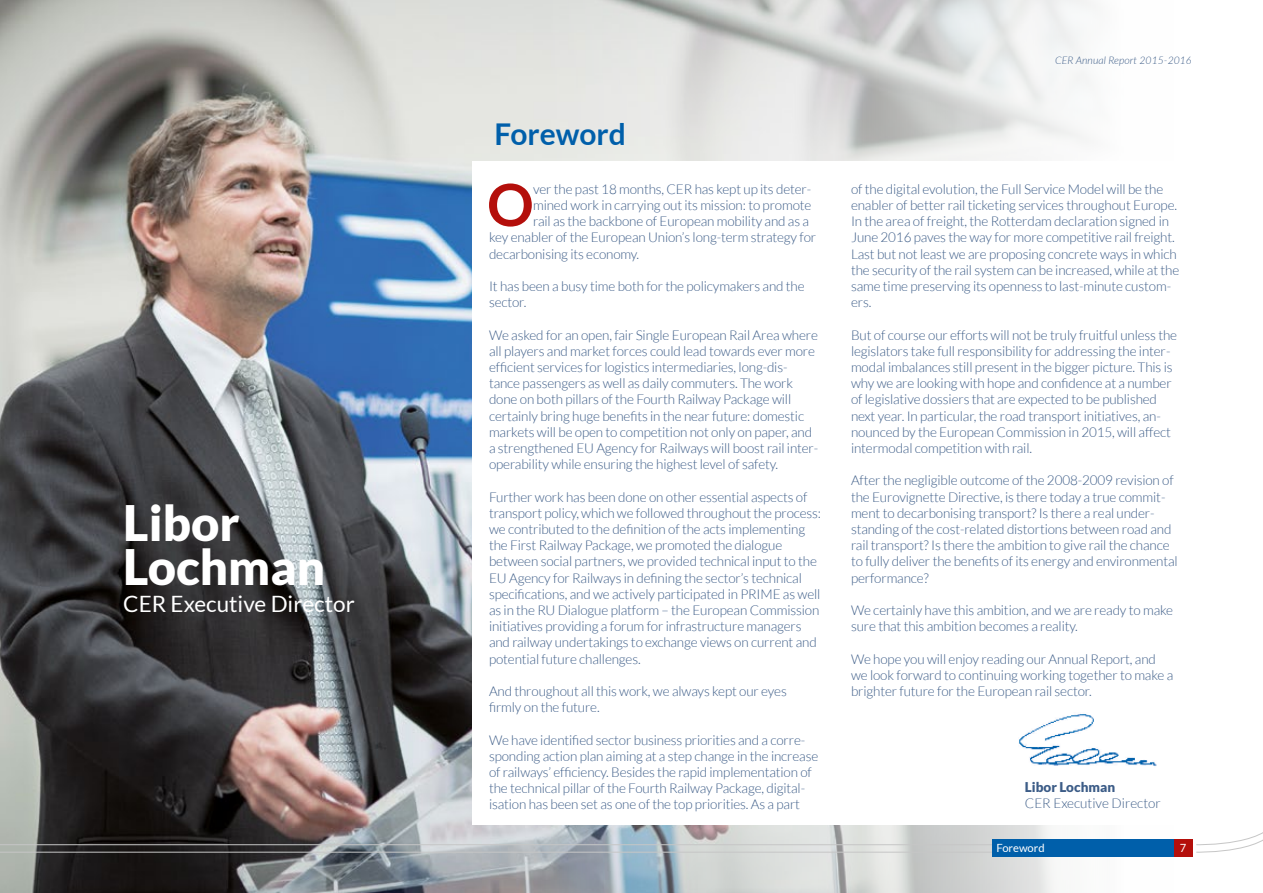
<style>
.page{position:relative;width:1263px;height:893px;background:#fff}
.page>*{position:absolute;margin:0;border:0;box-sizing:border-box;transform-origin:0 0}
.t1{font:700 58.35px "Lato";color:#b40f0b}
.t2{font:900 48.9px/43.7px "Lato";color:#fff}
.Chapter_Titles{font:700 30px "Lato";color:#005faa}
.Intro{font:22.5px "Lato";color:#fff}
.BT{font:300 13.5px/16.2px "Lato";letter-spacing:-.01em;color:#3c5c87}
.BT-2{font:900 13.5px "Lato";color:#3c5c87}
.t3{font:11.25px "Lato";color:#fff}
.t4{font:italic 300 10.5px "Lato";color:#3c5c87}
</style>
<div class="page">
<img style="left:0;top:0;width:1174px;height:893px">
<div style="left:472px;top:162px;width:721px;height:663px;background:#fff"></div>
<img style="left:1019px;top:714px;width:138px;height:52px">
<hr style="left:0;top:844px;width:1170px;height:1px;background:#c6c6c6">
<hr style="left:0;top:852px;width:1170px;height:1px;background:#c6c6c6">
<svg style="left:1196px;top:832px;width:67px;height:21px"></svg>
<div style="left:1173px;top:839px;width:20px;height:17px;background:#b40f0b"></div>
<div style="left:992px;top:839px;width:182px;height:17px;background:#005faa"></div>
<p class="t2" style="left:123px;top:500px;width:203px">Libor<br>Lochman</p>
<p class="Intro" style="left:123px;top:591px;width:233px">CER Executive Director</p>
<p class="Chapter_Titles" style="left:495px;top:117px;width:133px">Foreword</p>
<p class="t1" style="left:487px;top:171px;width:48px">O</p>
<p class="BT" style="left:533px;top:181px;width:280px">ver the past 18 months, CER has kept up its deter-</p>
<p class="BT" style="left:533px;top:197px;width:280px">mined work in carrying out its mission: to promote</p>
<p class="BT" style="left:533px;top:213px;width:277px">rail as the backbone of European mobility and as a</p>
<p class="BT" style="left:489px;top:229px;width:329px">key enabler of the European Union’s long-term strategy for</p>
<p class="BT" style="left:489px;top:246px;width:152px">decarbonising its economy.</p>
<p class="BT" style="left:489px;top:278px;width:317px">It has been a busy time both for the policymakers and the sector.</p>
<p class="BT" style="left:489px;top:327px;width:331px">We asked for an open, fair Single European Rail Area where all players and market forces could lead towards ever more efficient services for logistics intermediaries, long-dis&shy;tance passengers as well as daily commuters. The work done on both pillars of the Fourth Railway Package will certainly bring huge benefits in the near future: domestic markets will be open to competition not only on paper, and a strengthened EU Agency for Railways will boost rail inter&shy;operability while ensuring the highest level of safety.</p>
<p class="BT" style="left:489px;top:489px;width:334px">Further work has been done on other essential aspects of transport policy, which we followed throughout the process: we contributed to the definition of the acts implementing the First Railway Package, we promoted the dialogue between social partners, we provided technical input to the EU Agency for Railways in defining the sector’s technical specifications, and we actively participated in PRIME as well as in the RU Dialogue platform – the European Commission initiatives providing a forum for infrastructure managers and railway undertakings to exchange views on current and potential future challenges.</p>
<p class="BT" style="left:489px;top:683px;width:299px">And throughout all this work, we always kept our eyes firmly on the future.</p>
<p class="BT" style="left:489px;top:732px;width:331px">We have identified sector business priorities and a corre&shy;sponding action plan aiming at a step change in the increase of railways’ efficiency. Besides the rapid implementation of the technical pillar of the Fourth Railway Package, digital&shy;isation has been set as one of the top priorities. As a part</p>
<p class="t4" style="left:1055px;top:53px;width:138px">CER Annual Report 2015-2016</p>
<p class="BT" style="left:851px;top:181px;width:330px">of the digital evolution, the Full Service Model will be the enabler of better rail ticketing services throughout Europe.<br>In the area of freight, the Rotterdam declaration signed in June 2016 paves the way for more competitive rail freight.<br>Last but not least we are proposing concrete ways in which the security of the rail system can be increased, while at the same time preserving its openness to last-minute custom&shy;ers.</p>
<p class="BT" style="left:851px;top:327px;width:328px">But of course our efforts will not be truly fruitful unless the legislators take full responsibility for addressing the inter&shy;modal imbalances still present in the bigger picture. This is why we are looking with hope and confidence at a number of legislative dossiers that are expected to be published next year. In particular, the road transport initiatives, an&shy;nounced by the European Commission in 2015, will affect intermodal competition with rail.</p>
<p class="BT" style="left:851px;top:472px;width:328px">After the negligible outcome of the 2008-2009 revision of the Eurovignette Directive, is there today a true commit&shy;ment to decarbonising transport? Is there a real under&shy;standing of the cost-related distortions between road and rail transport? Is there the ambition to give rail the chance to fully deliver the benefits of its energy and environmental performance?</p>
<p class="BT" style="left:851px;top:602px;width:324px">We certainly have this ambition, and we are ready to make sure that this ambition becomes a reality.</p>
<p class="BT" style="left:851px;top:651px;width:324px">We hope you will enjoy reading our Annual Report, and we look forward to continuing working together to make a brighter future for the European rail sector.</p>
<p class="BT-2" style="left:1025px;top:779px;width:92px">Libor Lochman</p>
<p class="BT" style="left:1025px;top:795px;width:138px">CER Executive Director</p>
<p class="t3" style="left:996px;top:842px;width:50px">Foreword</p>
<p class="t3" style="left:1180px;top:841px;width:8px">7</p>
</div>
